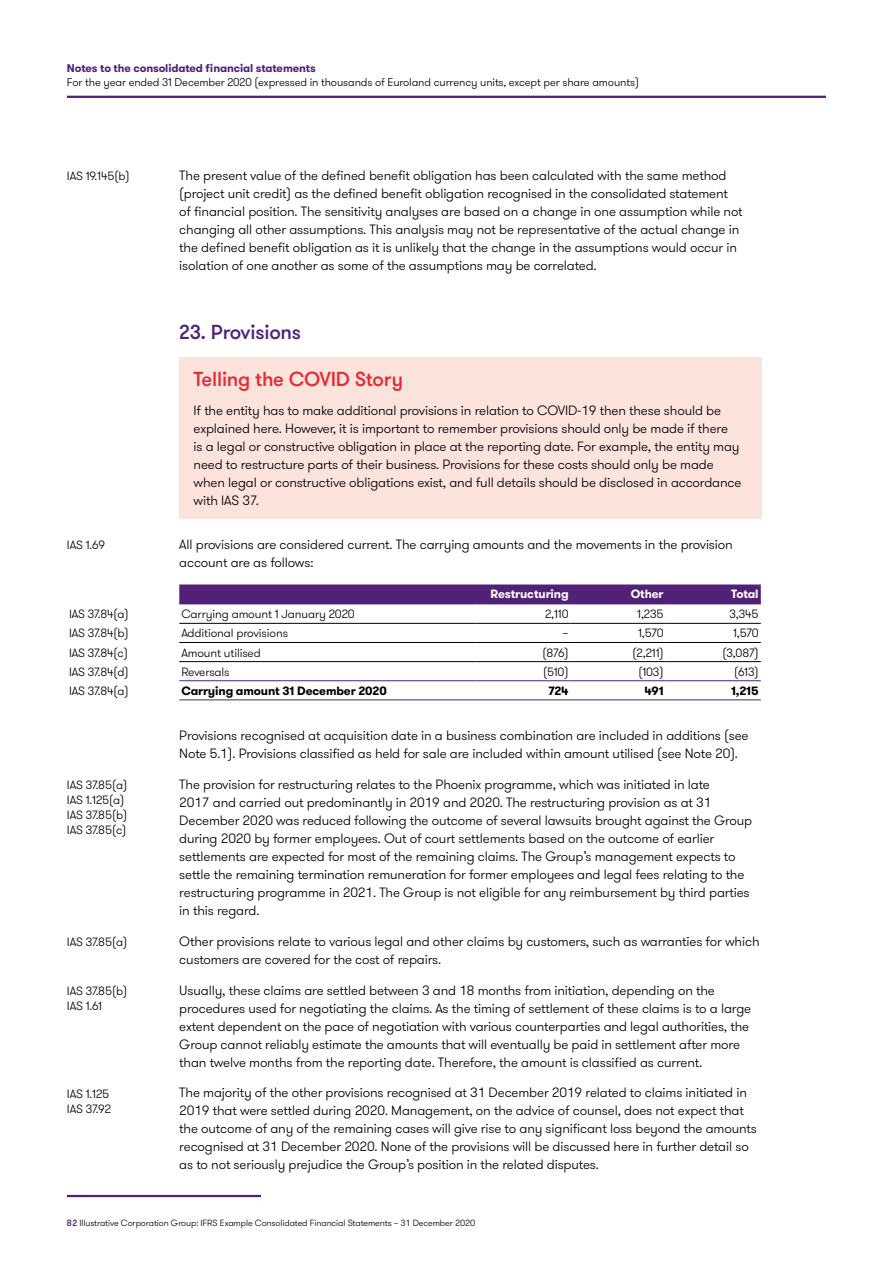
<style>
.page{position:relative;width:893px;height:1263px;background:#fff}
.page>*{position:absolute;margin:0;border:0;box-sizing:border-box;transform-origin:0 0}
.t1{font:500 20.25px "GT Walsheim Pro";letter-spacing:-.01em;color:#e62a32}
.t2{font:500 20.25px "GT Walsheim Pro";letter-spacing:-.01em;color:#512178}
.t3{font:300 13.5px/18px "GT Walsheim Pro";letter-spacing:-.01em;color:#000}
.t4{font:300 12px/15px "GT Walsheim Pro";letter-spacing:-.01em;color:#000}
.t5{font:700 12px "GT Walsheim Pro";letter-spacing:-.01em;color:#000}
.t6{font:700 12px "GT Walsheim Pro";letter-spacing:-.01em;color:#fff}
.t7{font:300 11.25px "GT Walsheim Pro";letter-spacing:-.01em;color:#000}
.t8{font:700 11.25px "GT Walsheim Pro";letter-spacing:-.01em;color:#512178}
.t9{font:300 9px "GT Walsheim Pro";letter-spacing:-.01em;color:#000}
.s1{font-weight:500;color:#512178}
</style>
<div class="page">
<div style="left:179px;top:357px;width:582px;height:161px;background:#fce3dc"></div>
<hr style="left:67px;top:1195px;width:194px;height:2px;background:#512178">
<hr style="left:67px;top:96px;width:759px;height:2px;background:#512178">
<div style="left:179px;top:584px;width:582px;height:19px;background:#512178"></div>
<hr style="left:179px;top:603px;width:297px;height:1px;background:#512178">
<hr style="left:476px;top:603px;width:95px;height:1px;background:#512178">
<hr style="left:571px;top:603px;width:95px;height:1px;background:#512178">
<hr style="left:666px;top:603px;width:95px;height:1px;background:#512178">
<hr style="left:179px;top:623px;width:297px;height:1px;background:#000">
<hr style="left:476px;top:623px;width:95px;height:1px;background:#000">
<hr style="left:571px;top:623px;width:95px;height:1px;background:#000">
<hr style="left:666px;top:623px;width:95px;height:1px;background:#000">
<hr style="left:179px;top:642px;width:297px;height:1px;background:#000">
<hr style="left:476px;top:642px;width:95px;height:1px;background:#000">
<hr style="left:571px;top:642px;width:95px;height:1px;background:#000">
<hr style="left:666px;top:642px;width:95px;height:1px;background:#000">
<hr style="left:179px;top:661px;width:297px;height:1px;background:#000">
<hr style="left:476px;top:661px;width:95px;height:1px;background:#000">
<hr style="left:571px;top:661px;width:95px;height:1px;background:#000">
<hr style="left:666px;top:661px;width:95px;height:1px;background:#000">
<hr style="left:179px;top:680px;width:297px;height:1px;background:#512178">
<hr style="left:476px;top:680px;width:95px;height:1px;background:#512178">
<hr style="left:571px;top:680px;width:95px;height:1px;background:#512178">
<hr style="left:666px;top:680px;width:95px;height:1px;background:#512178">
<hr style="left:179px;top:699px;width:297px;height:1px;background:#512178">
<hr style="left:476px;top:699px;width:95px;height:1px;background:#512178">
<hr style="left:571px;top:699px;width:95px;height:1px;background:#512178">
<hr style="left:666px;top:699px;width:95px;height:1px;background:#512178">
<p class="t8" style="left:67px;top:61px;width:250px">Notes to the consolidated financial statements</p>
<p class="t7" style="left:67px;top:75px;width:573px">For the year ended 31 December 2020 (expressed in thousands of Euroland currency units, except per share amounts)</p>
<p class="t4" style="left:67px;top:169px;width:64px">IAS 19.145(b)</p>
<p class="t4" style="left:67px;top:538px;width:39px">IAS 1.69</p>
<p class="t3" style="left:179px;top:167px;width:565px">The present value of the defined benefit obligation has been calculated with the same method (project unit credit) as the defined benefit obligation recognised in the consolidated statement of financial position. The sensitivity analyses are based on a change in one assumption while not changing all other assumptions. This analysis may not be representative of the actual change in the defined benefit obligation as it is unlikely that the change in the assumptions would occur in isolation of one another as some of the assumptions may be correlated.</p>
<h1 class="t2" style="left:179px;top:319px;width:123px">23. Provisions</h1>
<h1 class="t1" style="left:194px;top:366px;width:211px">Telling the COVID Story</h1>
<p class="t3" style="left:194px;top:401px;width:549px">If the entity has to make additional provisions in relation to COVID-19 then these should be explained here. However, it is important to remember provisions should only be made if there<br>is a legal or constructive obligation in place at the reporting date. For example, the entity may need to restructure parts of their business. Provisions for these costs should only be made when legal or constructive obligations exist, and full details should be disclosed in accordance with IAS 37.</p>
<p class="t3" style="left:179px;top:536px;width:555px">All provisions are considered current. The carrying amounts and the movements in the provision account are as follows:</p>
<p class="t6" style="left:491px;top:586px;width:79px">Restructuring</p>
<p class="t6" style="left:631px;top:586px;width:34px">Other</p>
<p class="t6" style="left:731px;top:586px;width:29px">Total</p>
<p class="t4" style="left:69px;top:607px;width:61px">IAS 37.84(a)</p>
<p class="t4" style="left:181px;top:607px;width:175px">Carrying amount 1 January 2020</p>
<p class="t4" style="left:545px;top:607px;width:25px">2,110</p>
<p class="t4" style="left:637px;top:607px;width:28px">1,235</p>
<p class="t4" style="left:729px;top:607px;width:31px">3,345</p>
<p class="t4" style="left:69px;top:626px;width:61px">IAS 37.84(b)</p>
<p class="t4" style="left:181px;top:626px;width:108px">Additional provisions</p>
<p class="t4" style="left:563px;top:626px;width:8px">–</p>
<p class="t4" style="left:638px;top:626px;width:27px">1,570</p>
<p class="t4" style="left:733px;top:626px;width:27px">1,570</p>
<p class="t4" style="left:69px;top:645px;width:60px">IAS 37.84(c)</p>
<p class="t4" style="left:181px;top:645px;width:81px">Amount utilised</p>
<p class="t4" style="left:542px;top:645px;width:28px">(876)</p>
<p class="t4" style="left:633px;top:645px;width:33px">(2,211)</p>
<p class="t4" style="left:722px;top:645px;width:38px">(3,087)</p>
<p class="t4" style="left:69px;top:664px;width:61px">IAS 37.84(d)</p>
<p class="t4" style="left:181px;top:664px;width:50px">Reversals</p>
<p class="t4" style="left:543px;top:664px;width:27px">(510)</p>
<p class="t4" style="left:638px;top:664px;width:27px">(103)</p>
<p class="t4" style="left:734px;top:664px;width:26px">(613)</p>
<p class="t4" style="left:69px;top:683px;width:61px">IAS 37.84(a)</p>
<p class="t5" style="left:181px;top:683px;width:207px">Carrying amount 31 December 2020</p>
<p class="t5" style="left:548px;top:683px;width:22px">724</p>
<p class="t5" style="left:645px;top:683px;width:20px">491</p>
<p class="t5" style="left:731px;top:683px;width:29px">1,215</p>
<p class="t4" style="left:67px;top:778px;width:62px">IAS 37.85(a)<br>IAS 1.125(a)<br>IAS 37.85(b)<br>IAS 37.85(c)</p>
<p class="t4" style="left:67px;top:934px;width:62px">IAS 37.85(a)</p>
<p class="t4" style="left:67px;top:983px;width:62px">IAS 37.85(b)<br>IAS 1.61</p>
<p class="t4" style="left:67px;top:1086px;width:46px">IAS 1.125<br>IAS 37.92</p>
<p class="t3" style="left:179px;top:727px;width:571px">Provisions recognised at acquisition date in a business combination are included in additions (see<br>Note 5.1). Provisions classified as held for sale are included within amount utilised (see Note 20).</p>
<p class="t3" style="left:179px;top:776px;width:574px">The provision for restructuring relates to the Phoenix programme, which was initiated in late<br>2017 and carried out predominantly in 2019 and 2020. The restructuring provision as at 31<br>December 2020 was reduced following the outcome of several lawsuits brought against the Group during 2020 by former employees. Out of court settlements based on the outcome of earlier settlements are expected for most of the remaining claims. The Group’s management expects to settle the remaining termination remuneration for former employees and legal fees relating to the restructuring programme in 2021. The Group is not eligible for any reimbursement by third parties in this regard.</p>
<p class="t3" style="left:179px;top:932px;width:582px">Other provisions relate to various legal and other claims by customers, such as warranties for which customers are covered for the cost of repairs.</p>
<p class="t3" style="left:179px;top:981px;width:573px">Usually, these claims are settled between 3 and 18 months from initiation, depending on the procedures used for negotiating the claims. As the timing of settlement of these claims is to a large extent dependent on the pace of negotiation with various counterparties and legal authorities, the Group cannot reliably estimate the amounts that will eventually be paid in settlement after more than twelve months from the reporting date. Therefore, the amount is classified as current.</p>
<p class="t3" style="left:179px;top:1084px;width:579px">The majority of the other provisions recognised at 31 December 2019 related to claims initiated in 2019 that were settled during 2020. Management, on the advice of counsel, does not expect that the outcome of any of the remaining cases will give rise to any significant loss beyond the amounts recognised at 31 December 2020. None of the provisions will be discussed here in further detail so as to not seriously prejudice the Group’s position in the related disputes.</p>
<p class="t9" style="left:67px;top:1217px;width:410px"><span class="s1">82</span> Illustrative Corporation Group: IFRS Example Consolidated Financial Statements – 31 December 2020</p>
</div>
